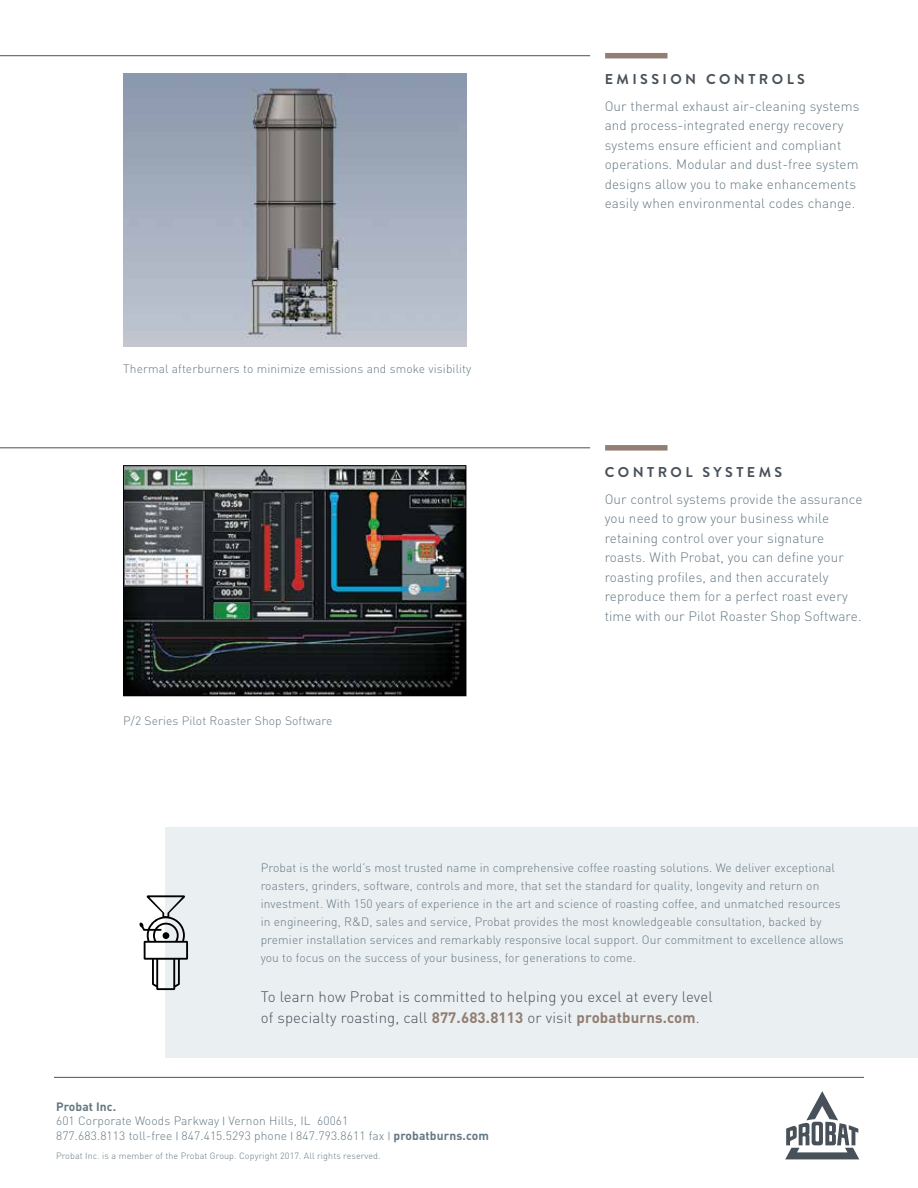
<style>
.page{position:relative;width:918px;height:1188px;background:#fff}
.page>*{position:absolute;margin:0;border:0;box-sizing:border-box;transform-origin:0 0}
.t1{font:300 15px/21px "DIN";letter-spacing:.01em;color:#485159}
.t2{font:700 14.25px "Brandon Grotesque";letter-spacing:.24em;color:#485159}
.t3{font:300 13.5px/19.5px "DIN";letter-spacing:.01em;color:#647883}
.t4{font:300 12px/18px "DIN";letter-spacing:.01em;color:#647883}
.t5{font:300 9px "DIN";letter-spacing:.01em;color:#647883}
.s1{font-weight:700;color:#927e72}
.s2{font-weight:700}
.s3{font-family:"Proxima Nova";font-weight:400}
</style>
<div class="page">
<svg style="left:785px;top:1091px;width:74px;height:68px"></svg>
<hr style="left:54px;top:1077px;width:810px;height:1px;background:#485159">
<div style="left:166px;top:827px;width:752px;height:231px;background:#eaeff2"></div>
<svg style="left:139px;top:895px;width:49px;height:95px"></svg>
<img style="left:125px;top:467px;width:339px;height:227px">
<div style="left:123px;top:465px;width:343px;height:231px;border:1px solid #000"></div>
<img style="left:123px;top:73px;width:343px;height:273px">
<div style="left:605px;top:53px;width:63px;height:5px;background:#927e72"></div>
<hr style="left:0;top:55px;width:590px;height:1px;background:#485159">
<div style="left:605px;top:445px;width:63px;height:6px;background:#927e72"></div>
<hr style="left:0;top:448px;width:590px;height:1px;background:#485159">
<p class="t4" style="left:123px;top:360px;width:350px">Thermal afterburners to minimize emissions and smoke visibility</p>
<p class="t4" style="left:123px;top:712px;width:211px">P/2 Series Pilot Roaster Shop Software</p>
<p class="t2" style="left:605px;top:69px;width:202px">EMISSION CONTROLS</p>
<p class="t3" style="left:605px;top:96px;width:256px">Our thermal exhaust air-cleaning systems and process-integrated energy recovery systems ensure efficient and compliant operations. Modular and dust-free system designs allow you to make enhancements easily when environmental codes change.</p>
<p class="t2" style="left:605px;top:462px;width:179px">CONTROL SYSTEMS</p>
<p class="t3" style="left:605px;top:489px;width:259px">Our control systems provide the assurance you need to grow your business while retaining control over your signature roasts. With Probat, you can define your roasting profiles, and then accurately reproduce them for a perfect roast every time with our Pilot Roaster Shop Software.</p>
<p class="t4" style="left:261px;top:858px;width:585px">Probat is the world’s most trusted name in comprehensive coffee roasting solutions. We deliver exceptional roasters, grinders, software, controls and more, that set the standard for quality, longevity and return on investment. With 150 years of experience in the art and science of roasting coffee, and unmatched resources in engineering, R&amp;D, sales and service, Probat provides the most knowledgeable consultation, backed by premier installation services and remarkably responsive local support. Our commitment to excellence allows you to focus on the success of your business, for generations to come.</p>
<p class="t1" style="left:261px;top:986px;width:453px">To learn how Probat is committed to helping you excel at every level of specialty roasting, call <span class="s1">877.683.8113</span> or visit <span class="s1">probatburns.com</span>.</p>
<p class="t4" style="left:56px;top:1099px;width:434px;line-height:14.4px"><span class="s2">Probat Inc.<br></span>601 Corporate Woods Parkway <span class="s3">|</span> Vernon Hills, IL 60061<br>877.683.8113 toll-free <span class="s3">|</span> 847.415.5293 phone <span class="s3">|</span> 847.793.8611 fax <span class="s3">|</span> <span class="s2">probatburns.com</span></p>
<p class="t5" style="left:56px;top:1150px;width:326px">Probat Inc. is a member of the Probat Group. Copyright 2017. All rights reserved.</p>
</div>
